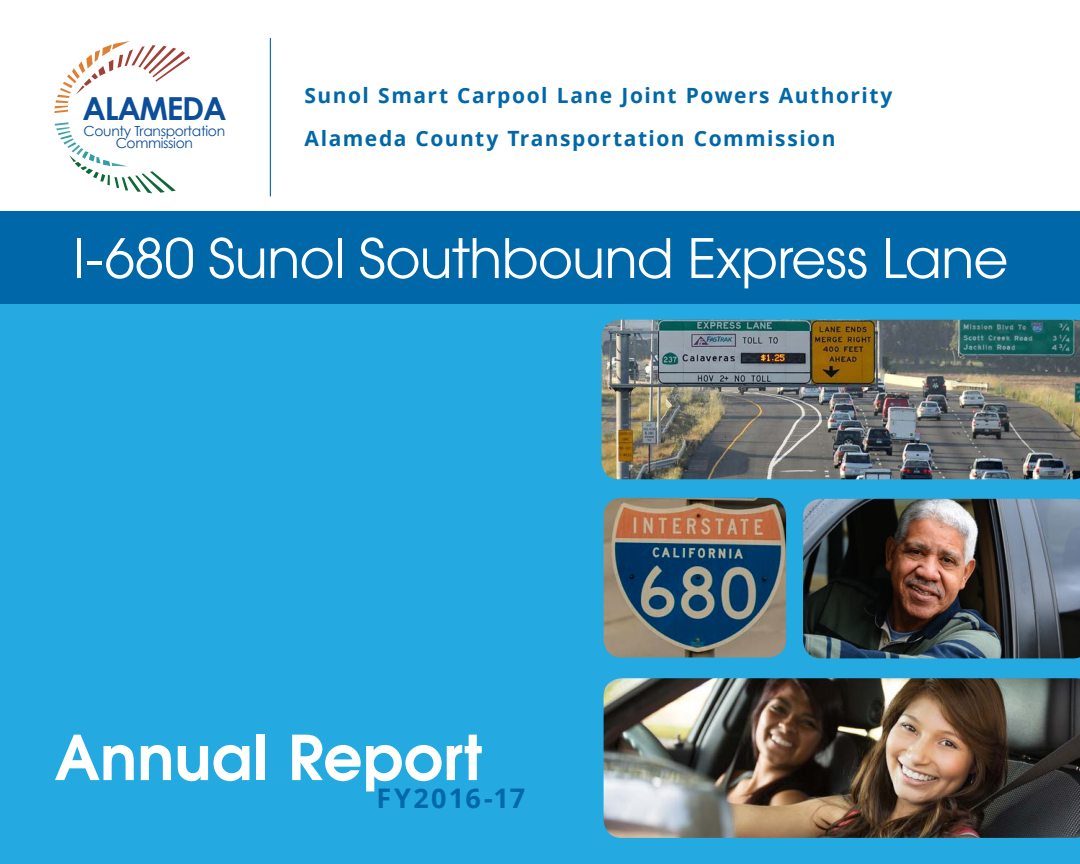
<style>
.page{position:relative;width:1080px;height:864px;background:#fff}
.page>*{position:absolute;margin:0;border:0;box-sizing:border-box;transform-origin:0 0}
.av_garde_body_9_14{font:600 61.5px "Avant Garde";letter-spacing:.005em;color:#fff}
.t1{font:54px "Avant Garde";letter-spacing:-.01em;color:#fff}
.t2{font:700 31.8px "Century Gothic";letter-spacing:-.04em;color:#0c4e99}
.av_garde_body_9_14-2{font:700 27px "Open Sans";letter-spacing:.085em;color:#0068a9}
.av_garde_body_9_14-3{font:700 21px "Open Sans";letter-spacing:.07em;color:#0068a9}
.t3{font:13.95px/12.5px "Century Gothic";letter-spacing:-.025em;color:#0c4e99;text-align:center}
</style>
<div class="page">
<div style="left:0;top:298px;width:1080px;height:566px;background:#24aae1"></div>
<div style="left:0;top:211px;width:1080px;height:92px;background:#0068a9"></div>
<svg style="left:55px;top:41px;width:135px;height:72px"></svg>
<svg style="left:55px;top:122px;width:121px;height:71px"></svg>
<img style="left:803px;top:499px;width:277px;height:159px">
<img style="left:604px;top:678px;width:476px;height:160px">
<img style="left:604px;top:498px;width:182px;height:160px">
<hr style="left:270px;top:38px;width:1px;height:158px;background:#0068a9">
<img style="left:602px;top:320px;width:478px;height:159px">
<p class="av_garde_body_9_14-3" style="left:305px;top:81px;width:589px">Sunol Smart Carpool Lane Joint Powers Authority</p>
<p class="t2" style="left:82px;top:88px;width:146px">ALAMEDA</p>
<p class="t3" style="left:84px;top:124px;width:143px">County Transportation<br>Commission</p>
<p class="av_garde_body_9_14-3" style="left:305px;top:124px;width:532px">Alameda County Transportation Commission</p>
<p class="t1" style="left:73px;top:226px;width:938px">I-680 Sunol Southbound Express Lane</p>
<p class="av_garde_body_9_14" style="left:55px;top:717px;width:430px">Annual Report</p>
<p class="av_garde_body_9_14-2" style="left:376px;top:779px;width:150px">FY2016-17</p>
</div>
